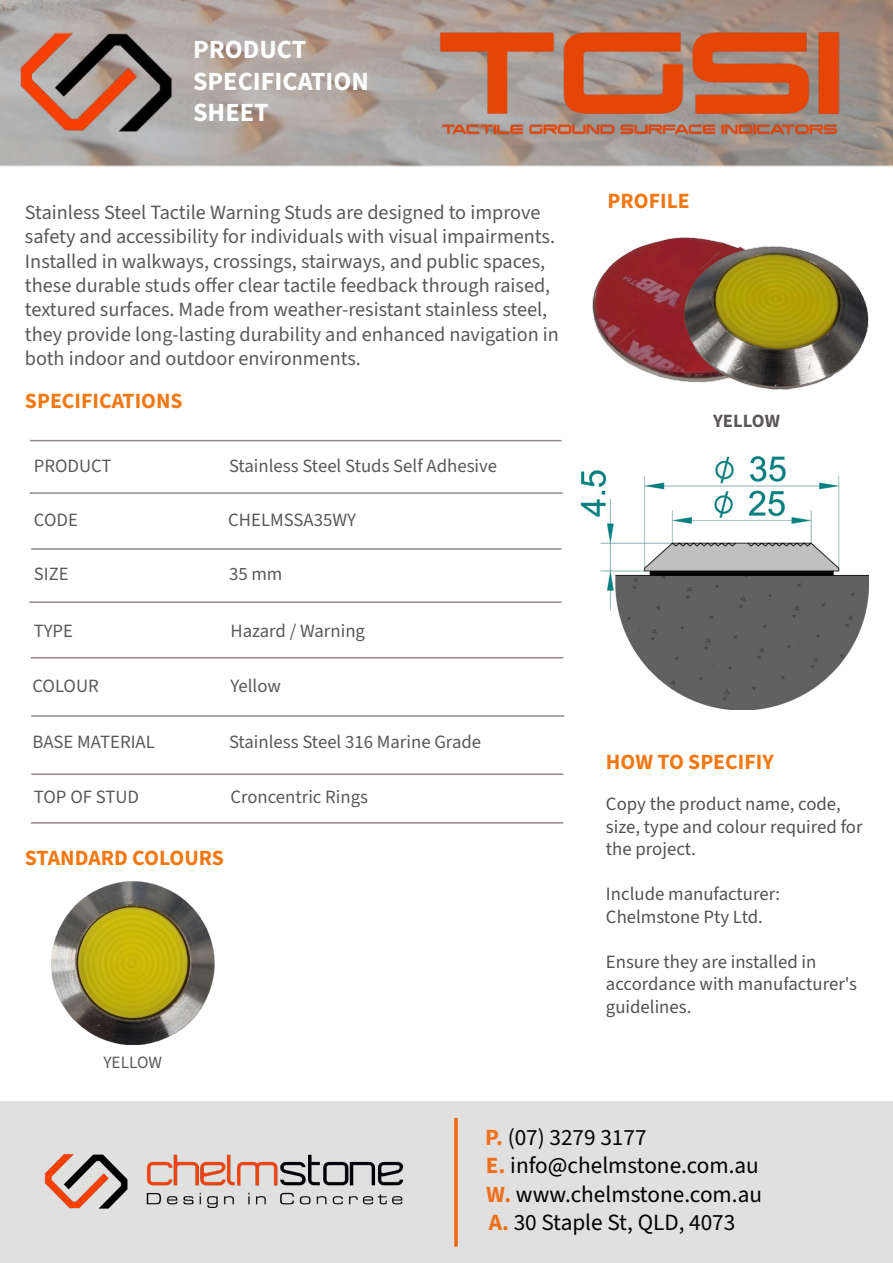
<style>
.page{position:relative;width:893px;height:1263px;background:#fff}
.page>*{position:absolute;margin:0;border:0;box-sizing:border-box;transform-origin:0 0}
.t1{font:700 26.25px/31.5px "Source Sans 3";color:#fff}
.t2{font:23.25px/28.7px "Source Sans 3";color:#000}
.t3{font:700 21.75px "Source Sans 3";color:#f27813}
.t4{font:20.25px/24.3px "Source Sans 3";color:#5c5858}
.t5{font:18.75px/22.5px "Source Sans 3";color:#525252}
.t6{font:18.75px "Source Sans 3";color:#5c5858}
.t7{font:700 18.75px "Source Sans 3";color:#5d5858}
.t8{font:17.25px "Source Sans 3";color:#5c5858}
.s1{font-weight:700;color:#f06f1a}
</style>
<div class="page">
<div style="left:0;top:1101px;width:893px;height:162px;background:#e0e0e0"></div>
<img style="left:44px;top:1154px;width:360px;height:55px">
<hr style="left:30px;top:492px;width:533px;height:2px;background:#948a8a">
<hr style="left:31px;top:548px;width:531px;height:2px;background:#948a8a">
<hr style="left:29px;top:601px;width:533px;height:2px;background:#948a8a">
<hr style="left:31px;top:657px;width:532px;height:1px;background:#948a8a">
<hr style="left:31px;top:715px;width:533px;height:2px;background:#948a8a">
<hr style="left:31px;top:773px;width:532px;height:2px;background:#948a8a">
<hr style="left:31px;top:822px;width:532px;height:2px;background:#948a8a">
<hr style="left:30px;top:440px;width:532px;height:1px;background:#948a8a">
<hr style="left:455px;top:1118px;width:3px;height:128px;background:#f5670a">
<img style="left:0;top:0;width:893px;height:167px">
<img style="left:0;top:12px;width:193px;height:143px">
<img style="left:436px;top:12px;width:418px;height:135px">
<img style="left:580px;top:456px;width:289px;height:253px">
<img style="left:592px;top:238px;width:277px;height:152px">
<img style="left:51px;top:882px;width:163px;height:163px">
<p class="t1" style="left:193px;top:34px;width:177px">PRODUCT<br>SPECIFICATION<br>SHEET</p>
<p class="t4" style="left:25px;top:200px;width:535px">Stainless Steel Tactile Warning Studs are designed to improve safety and accessibility for individuals with visual impairments.<br>Installed in walkways, crossings, stairways, and public spaces, these durable studs offer clear tactile feedback through raised, textured surfaces. Made from weather-resistant stainless steel, they provide long-lasting durability and enhanced navigation in both indoor and outdoor environments.</p>
<p class="t3" style="left:25px;top:387px;width:159px">SPECIFICATIONS</p>
<p class="t6" style="left:34px;top:454px;width:79px">PRODUCT</p>
<p class="t6" style="left:229px;top:454px;width:270px">Stainless Steel Studs Self Adhesive</p>
<p class="t6" style="left:34px;top:508px;width:46px">CODE</p>
<p class="t6" style="left:228px;top:508px;width:129px">CHELMSSA35WY</p>
<p class="t6" style="left:34px;top:562px;width:36px">SIZE</p>
<p class="t6" style="left:229px;top:562px;width:55px">35 mm</p>
<p class="t6" style="left:34px;top:619px;width:41px">TYPE</p>
<p class="t6" style="left:231px;top:619px;width:136px">Hazard / Warning</p>
<p class="t6" style="left:32px;top:674px;width:68px">COLOUR</p>
<p class="t6" style="left:230px;top:674px;width:52px">Yellow</p>
<p class="t6" style="left:32px;top:730px;width:124px">BASE MATERIAL</p>
<p class="t6" style="left:34px;top:785px;width:107px">TOP OF STUD</p>
<p class="t6" style="left:229px;top:730px;width:254px">Stainless Steel 316 Marine Grade</p>
<p class="t6" style="left:230px;top:785px;width:139px">Croncentric Rings</p>
<p class="t3" style="left:25px;top:844px;width:201px">STANDARD COLOURS</p>
<p class="t8" style="left:103px;top:1052px;width:60px">YELLOW</p>
<p class="t3" style="left:608px;top:186px;width:84px">PROFILE</p>
<p class="t7" style="left:713px;top:408px;width:68px">YELLOW</p>
<p class="t3" style="left:606px;top:748px;width:169px">HOW TO SPECIFIY</p>
<p class="t5" style="left:606px;top:793px;width:258px">Copy the product name, code, size, type and colour required for the project.</p>
<p class="t5" style="left:606px;top:883px;width:176px">Include manufacturer:<br>Chelmstone Pty Ltd.</p>
<p class="t5" style="left:606px;top:950px;width:253px">Ensure they are installed in accordance with manufacturer's guidelines.</p>
<p class="t2" style="left:485px;top:1122px;width:278px"><span class="s1">P.</span> (07) 3279 3177<br><span class="s1">E.</span> info@chelmstone.com.au<br><span class="s1">W.</span> www.chelmstone.com.au<br><span class="s1">A.</span> 30 Staple St, QLD, 4073</p>
</div>
